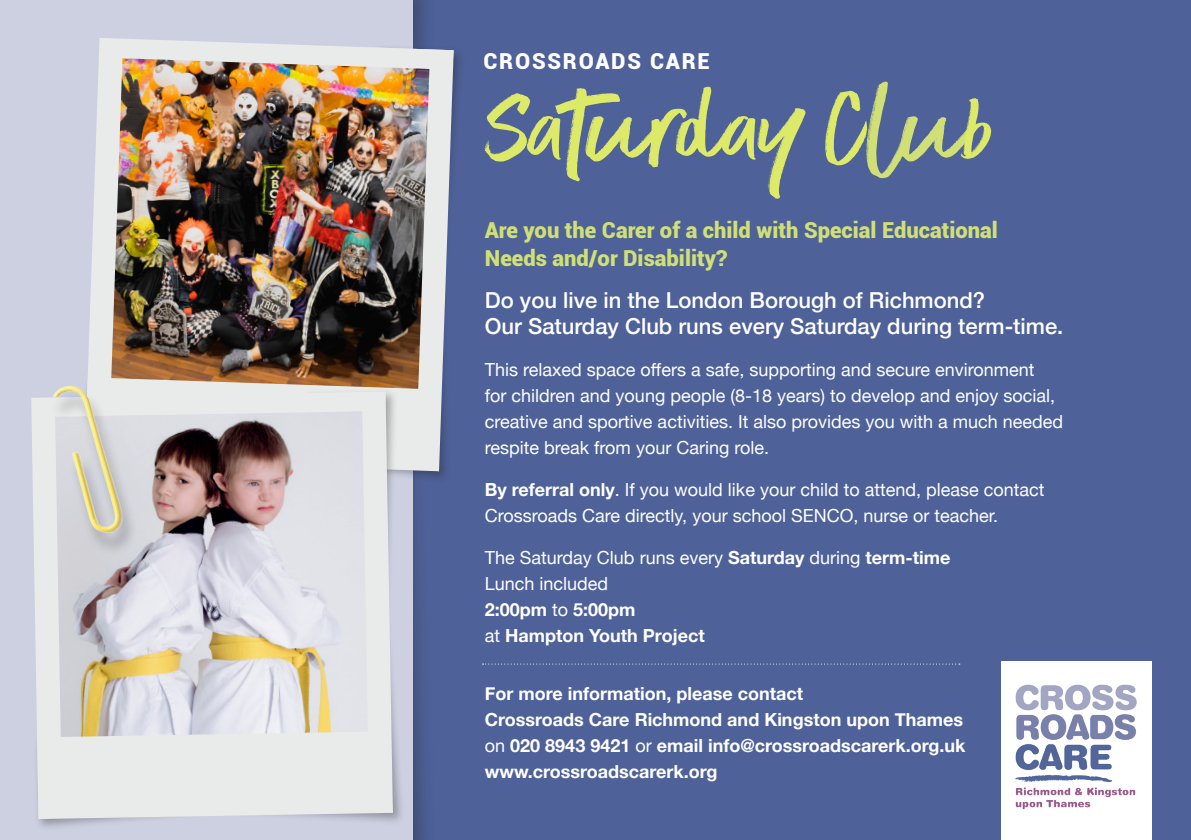
<style>
.page{position:relative;width:1191px;height:840px;background:#fff}
.page>*{position:absolute;margin:0;border:0;box-sizing:border-box;transform-origin:0 0}
.t1{font:118.8px "Better Times Alt";color:#dde969}
.t2{font:500 22px "Helvetica Neue";color:#fff}
.t3{font:900 22px/28px "Roboto";color:#d0e076}
.t4{font:900 22px "Roboto";letter-spacing:.08em;color:#fff}
.t5{font:18px/26px "Helvetica Neue";color:#fff}
.t6{font:700 18px "Helvetica Neue";color:#fff}
.s1{color:#d0e076}
.s2{font-weight:700}
.s3{font-weight:400}
</style>
<div class="page">
<div style="left:0;top:0;width:1191px;height:839px;background:#4e6198"></div>
<div style="left:0;top:0;width:437px;height:839px;background:#231f20;opacity:.35"></div>
<svg style="left:482px;top:663px;width:478px;height:1px"></svg>
<div style="left:1001px;top:660px;width:150px;height:179px;background:#fff"></div>
<img style="left:1015px;top:684px;width:122px;height:126px">
<div style="left:0;top:0;width:412px;height:839px;background:#ccd0e1"></div>
<div style="left:81px;top:44px;width:385px;height:439px;background:#231f20;opacity:.35"></div>
<svg style="left:85px;top:38px;width:369px;height:433px;fill:#e9eaea"></svg>
<img style="left:111px;top:58px;width:318px;height:330px">
<div style="left:33px;top:388px;width:372px;height:442px;background:#231f20;opacity:.35"></div>
<svg style="left:31px;top:391px;width:362px;height:427px;fill:#e9eaea"></svg>
<img style="left:55px;top:411px;width:313px;height:325px">
<div style="left:49px;top:389px;width:89px;height:167px;background:#231f20;opacity:.3"></div>
<img style="left:51px;top:377px;width:78px;height:166px">
<p class="t4" style="left:483px;top:46px;width:228px">CROSSROADS CARE</p>
<p class="t1" style="left:483px;top:62px;width:513px">SaturdayC<span class="s1">lu</span>b</p>
<p class="t3" style="left:485px;top:215px;width:514px">Are you the Carer of a child with Special Educational<br>Needs and/or Disability?</p>
<p class="t2" style="left:485px;top:282px;width:502px">Do you live in the London Borough of Richmond?</p>
<p class="t2" style="left:485px;top:308px;width:580px">Our Saturday Club runs every Saturday during term-time.</p>
<p class="t5" style="left:485px;top:357px;width:580px">This relaxed space offers a safe, supporting and secure environment<br>for children and young people (8-18 years) to develop and enjoy social, creative and sportive activities. It also provides you with a much needed respite break from your Caring role.</p>
<p class="t5" style="left:485px;top:477px;width:561px"><span class="s2">By referral only</span>. If you would like your child to attend, please contact<br>Crossroads Care directly, your school SENCO, nurse or teacher.</p>
<p class="t5" style="left:485px;top:545px;width:467px">The Saturday Club runs every <span class="s2">Saturday</span> during <span class="s2">term-time</span></p>
<p class="t5" style="left:485px;top:571px;width:125px">Lunch included</p>
<p class="t6" style="left:485px;top:595px;width:152px">2:00pm <span class="s3">to</span> 5:00pm</p>
<p class="t6" style="left:485px;top:621px;width:221px"><span class="s3">at</span> Hampton Youth Project</p>
<p class="t6" style="left:485px;top:679px;width:320px">For more information, please contact</p>
<p class="t6" style="left:485px;top:705px;width:479px">Crossroads Care Richmond and Kingston upon Thames</p>
<p class="t6" style="left:485px;top:731px;width:482px"><span class="s3">on</span> 020 8943 9421 <span class="s3">or</span> email info@crossroadscarerk.org.uk</p>
<p class="t6" style="left:485px;top:757px;width:234px">www.crossroadscarerk.org</p>
</div>
